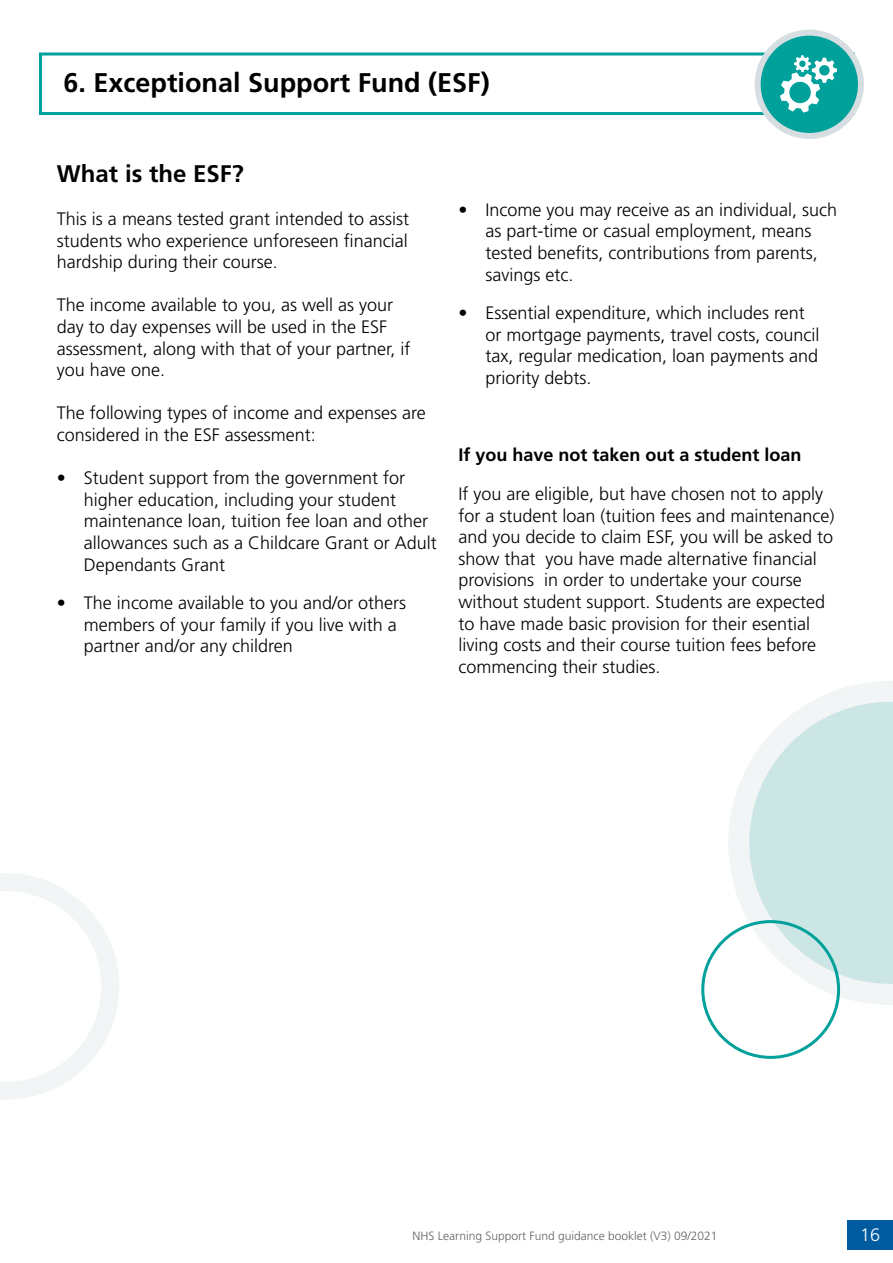
<style>
.page{position:relative;width:893px;height:1263px;background:#fff}
.page>*{position:absolute;margin:0;border:0;box-sizing:border-box;transform-origin:0 0}
.t1{font:700 27px "Frutiger LT Std";color:#000}
.t2{font:700 24px "Frutiger LT Std";color:#000}
.t3{font:300 18px/21.6px "Frutiger LT Std";color:#000}
.t4{font:700 18px "Frutiger LT Std";color:#000}
.t5{font:300 18px "Frutiger LT Std";color:#fff}
.t6{font:300 12px "Frutiger LT Std";color:#646363}
</style>
<div class="page">
<div style="left:848px;top:1220px;width:45px;height:29px;background:#005aa0"></div>
<svg style="left:728px;top:681px;width:165px;height:324px"></svg>
<div style="left:701px;top:920px;width:139px;height:139px;border:3px solid #00a09b;border-radius:50%"></div>
<div style="left:39px;top:52px;width:816px;height:63px;background:#fff;border:3px solid #00a09b"></div>
<div style="left:758px;top:33px;width:103px;height:103px;background:#00a09b;border-radius:50%"></div>
<div style="left:755px;top:30px;width:109px;height:109px;border:6px solid #d6dee1;border-radius:50%"></div>
<svg style="left:780px;top:55px;width:57px;height:58px"></svg>
<svg style="left:0;top:873px;width:119px;height:226px"></svg>
<p class="t1" style="left:64px;top:66px;width:428px">6. Exceptional Support Fund (ESF)</p>
<p class="t2" style="left:57px;top:159px;width:188px">What is the ESF?</p>
<p class="t3" style="left:57px;top:208px;width:354px;text-align:justify">This is a means tested grant intended to assist students who experience unforeseen financial hardship during their course.</p>
<p class="t3" style="left:57px;top:295px;width:355px">The income available to you, as well as your day to day expenses will be used in the ESF assessment, along with that of your partner, if you have one.</p>
<p class="t3" style="left:57px;top:403px;width:370px">The following types of income and expenses are considered in the ESF assessment:</p>
<p class="t3" style="left:84px;top:467px;width:354px;text-indent:-27px">• Student support from the government for higher education, including your student maintenance loan, tuition fee loan and other allowances such as a Childcare Grant or Adult Dependants Grant</p>
<p class="t3" style="left:84px;top:592px;width:324px;text-indent:-27px">• The income available to you and/or others members of your family if you live with a partner and/or any children</p>
<p class="t3" style="left:485px;top:199px;width:353px;text-indent:-27px">• Income you may receive as an individual, such as part-time or casual employment, means tested benefits, contributions from parents, savings etc.</p>
<p class="t3" style="left:485px;top:302px;width:336px;text-indent:-27px">• Essential expenditure, which includes rent or mortgage payments, travel costs, council tax, regular medication, loan payments and priority debts.</p>
<p class="t4" style="left:458px;top:444px;width:345px">If you have not taken out a student loan</p>
<p class="t3" style="left:458px;top:483px;width:378px">If you are eligible, but have chosen not to apply for a student loan (tuition fees and maintenance) and you decide to claim ESF, you will be asked to show that you have made alternative financial provisions in order to undertake your course without student support. Students are expected to have made basic provision for their esential living costs and their course tuition fees before commencing their studies.</p>
<p class="t6" style="left:412px;top:1229px;width:307px">NHS Learning Support Fund guidance booklet (V3) 09/2021</p>
<p class="t5" style="left:860px;top:1224px;width:22px">16</p>
</div>
